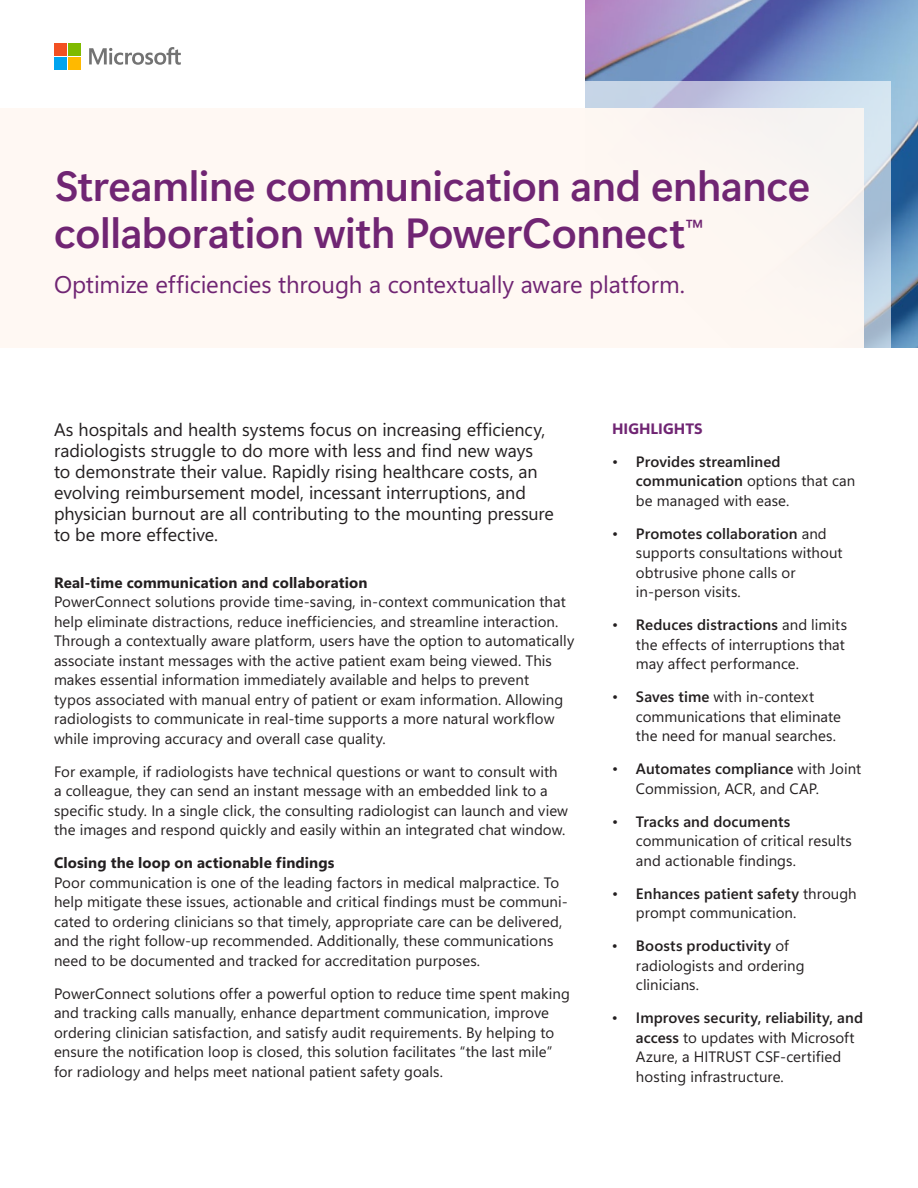
<style>
.page{position:relative;width:918px;height:1188px;background:#fff}
.page>*{position:absolute;margin:0;border:0;box-sizing:border-box;transform-origin:0 0}
.Headline_28_31{font:42px/46.5px "Segoe Sans 240000";letter-spacing:-.01em;color:#702573}
.Subhead_16_19{font:24px "Segoe Sans a 8000";letter-spacing:-.005em;color:#702573}
.Intro_Text_12_14{font:18px/21px "Segoe Sans a 8000";letter-spacing:-.005em;color:#231f20}
.Body_Text_10_13{font:15px/19.5px "Segoe Sans a 8000";letter-spacing:.005em;color:#231f20}
.Body_Text_Subhead_10_13_Text_Bold{font:15px "Segoe Sans a 8000 2 bc 0000";letter-spacing:.005em;color:#231f20}
.HIGHLIGHTS_10_13_text_bold_caps{font:15px "Segoe Sans a 8000 2 bc 0000";letter-spacing:.005em;color:#702573}
.s1{font-style:inherit}
</style>
<div class="page">
<svg style="left:89px;top:47px;width:92px;height:18px"></svg>
<div style="left:54px;top:43px;width:13px;height:13px;background:#f25022"></div>
<div style="left:68px;top:43px;width:13px;height:13px;background:#7fba00"></div>
<div style="left:54px;top:57px;width:13px;height:13px;background:#00a4ef"></div>
<div style="left:68px;top:57px;width:13px;height:13px;background:#ffb900"></div>
<img style="left:585px;top:0;width:333px;height:347px">
<svg style="left:585px;top:81px;width:306px;height:266px;background:#c2d1e4"></svg>
<div style="left:0;top:108px;width:864px;height:239px;background:#fff8f3"></div>
<h1 class="Headline_28_31" style="left:54px;top:162px;width:758px">Streamline communication and enhance collaboration with PowerConnect<sup>™</sup></h1>
<p class="Subhead_16_19" style="left:54px;top:268px;width:632px">Optimize efficiencies through a contextually aware platform.</p>
<p class="Intro_Text_12_14" style="left:54px;top:419px;width:502px">As hospitals and health systems focus on increasing efficiency, radiologists struggle to do more with less and find new ways to demonstrate their value. Rapidly rising healthcare costs, an evolving reimbursement model, incessant interruptions, and physician burnout are all contributing to the mounting pressure to be more effective.</p>
<h2 class="Body_Text_Subhead_10_13_Text_Bold" style="left:54px;top:572px;width:315px">Real-time communication and collaboration</h2>
<p class="Body_Text_10_13" style="left:54px;top:592px;width:522px">PowerConnect solutions provide time-saving, in-context communication that help eliminate distractions, reduce inefficiencies, and streamline interaction.<br>Through a contextually aware platform, users have the option to automatically associate instant messages with the active patient exam being viewed. This makes essential information immediately available and helps to prevent<br>typos associated with manual entry of patient or exam information. Allowing radiologists to communicate in real-time supports a more natural workflow while improving accuracy and overall case quality.</p>
<p class="Body_Text_10_13" style="left:54px;top:761px;width:516px">For example, if radiologists have technical questions or want to consult with a colleague, they can send an instant message with an embedded link to a specific study. In a single click, the consulting radiologist can launch and view the images and respond quickly and easily within an integrated chat window.</p>
<h2 class="Body_Text_Subhead_10_13_Text_Bold" style="left:54px;top:852px;width:282px">Closing the loop on actionable findings</h2>
<p class="Body_Text_10_13" style="left:54px;top:872px;width:513px">Poor communication is one of the leading factors in medical malpractice. To help mitigate these issues, actionable and critical findings must be communi&shy;cated to ordering clinicians so that timely, appropriate care can be delivered, and the right follow-up recommended. Additionally, these communications need to be documented and tracked for accreditation purposes.</p>
<p class="Body_Text_10_13" style="left:54px;top:983px;width:518px">PowerConnect solutions offer a powerful option to reduce time spent making and tracking calls manually, enhance department communication, improve ordering clinician satisfaction, and satisfy audit requirements. By helping to ensure the notification loop is closed, this solution facilitates “the last mile” for radiology and helps meet national patient safety goals.</p>
<p class="HIGHLIGHTS_10_13_text_bold_caps" style="left:612px;top:417px;width:92px">HIGHLIGHTS</p>
<p class="Body_Text_10_13" style="left:636px;top:451px;width:221px;text-indent:-24px">• <span class="s1">Provides streamlined communication</span> options that can be managed with ease.</p>
<p class="Body_Text_10_13" style="left:636px;top:523px;width:208px;text-indent:-24px">• <span class="s1">Promotes collaboration</span> and supports consultations without obtrusive phone calls or in-person visits.</p>
<p class="Body_Text_10_13" style="left:636px;top:615px;width:213px;text-indent:-24px">• <span class="s1">Reduces distractions</span> and limits the effects of interruptions that may affect performance.</p>
<p class="Body_Text_10_13" style="left:636px;top:687px;width:207px;text-indent:-24px">• <span class="s1">Saves time</span> with in-context communications that eliminate the need for manual searches.</p>
<p class="Body_Text_10_13" style="left:636px;top:759px;width:227px;text-indent:-24px">• <span class="s1">Automates compliance</span> with Joint<br>Commission, ACR, and CAP.</p>
<p class="Body_Text_10_13" style="left:636px;top:811px;width:217px;text-indent:-24px">• <span class="s1">Tracks and documents </span>communication of critical results and actionable findings.</p>
<p class="Body_Text_10_13" style="left:636px;top:883px;width:222px;text-indent:-24px">• <span class="s1">Enhances patient safety</span> through prompt communication.</p>
<p class="Body_Text_10_13" style="left:636px;top:936px;width:170px;text-indent:-24px">• <span class="s1">Boosts productivity</span> of radiologists and ordering clinicians.</p>
<p class="Body_Text_10_13" style="left:636px;top:1008px;width:229px;text-indent:-24px">• <span class="s1">Improves security, reliability, and access</span> to updates with Microsoft<br>Azure, a HITRUST CSF-certified hosting infrastructure.</p>
</div>
